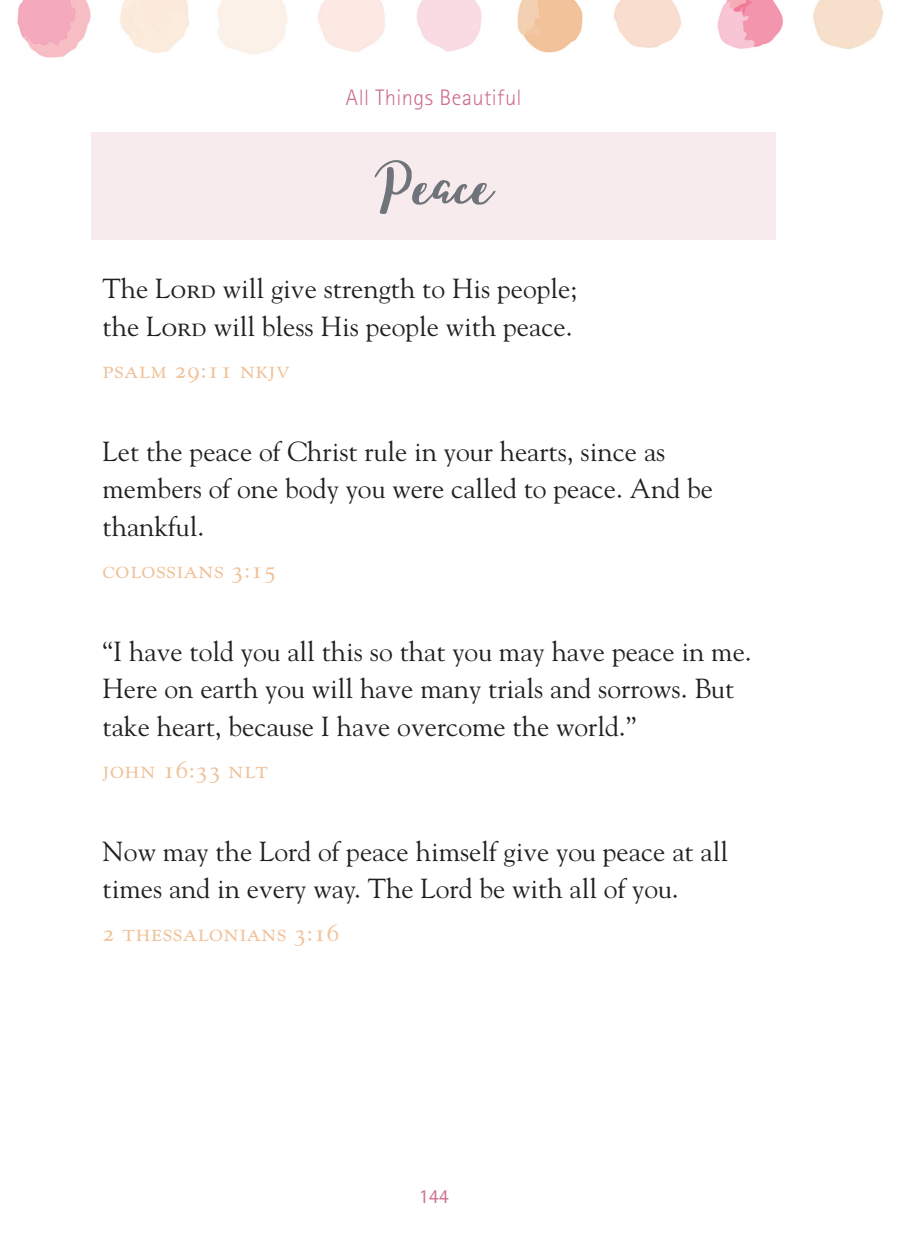
<style>
.page{position:relative;width:900px;height:1260px;background:#fff}
.page>*{position:absolute;margin:0;border:0;box-sizing:border-box;transform-origin:0 0}
.t1{font:80px "Lucky Dip Caitlin";color:#6f747a}
.t2{font:27.5px/37.5px "Goudy Std";color:#231f20}
.t3{font:25px "Goudy Std";letter-spacing:.02em;color:#f0c29a}
.t4{font:300 22.5px "Rotis Sans Serif";letter-spacing:.02em;color:#cd708e}
.t5{font:20px "Rotis Sans Serif";color:#cd708e}
</style>
<div class="page">
<img style="left:17px;top:0;width:867px;height:58px">
<div style="left:91px;top:133px;width:685px;height:107px;background:#f7ebed"></div>
<p class="t4" style="left:346px;top:84px;width:177px">All Things Beautiful</p>
<h1 class="t1" style="left:375px;top:146px;width:120px">Peace</h1>
<p class="t2" style="left:103px;top:270px;width:476px">The Lord will give strength to His people; the Lord will bless His people with peace.</p>
<p class="t3" style="left:103px;top:354px;width:189px">Psalm 29:11 NKJV</p>
<p class="t2" style="left:103px;top:432px;width:612px">Let the peace of Christ rule in your hearts, since as members of one body you were called to peace. And be thankful.</p>
<p class="t3" style="left:103px;top:554px;width:175px">Colossians 3:15</p>
<p class="t2" style="left:103px;top:632px;width:651px">“I have told you all this so that you may have peace in me.<br>Here on earth you will have many trials and sorrows. But take heart, because I have overcome the world.”</p>
<p class="t3" style="left:103px;top:754px;width:167px">John 16:33 NLT</p>
<p class="t2" style="left:103px;top:832px;width:627px">Now may the Lord of peace himself give you peace at all times and in every way. The Lord be with all of you.</p>
<p class="t3" style="left:103px;top:917px;width:238px">2 Thessalonians 3:16</p>
<p class="t5" style="left:419px;top:1184px;width:31px">144</p>
</div>
